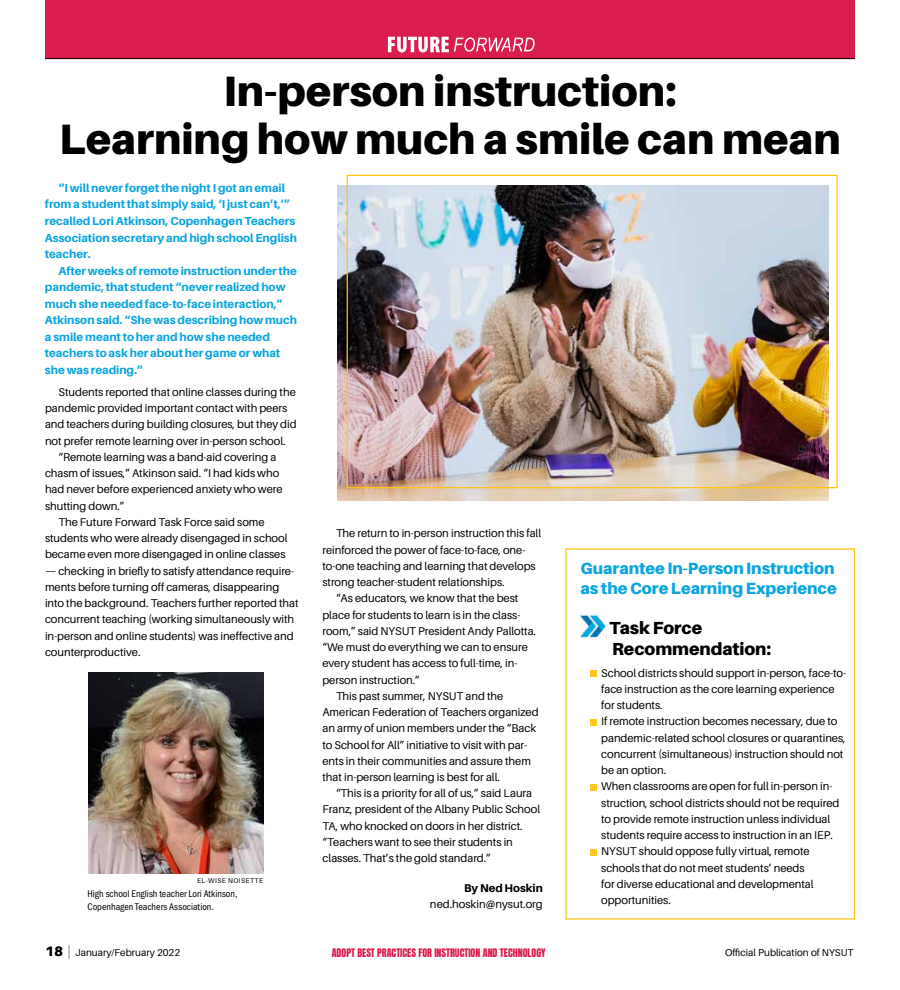
<style>
.page{position:relative;width:900px;height:990px;background:#fff}
.page>*{position:absolute;margin:0;border:0;box-sizing:border-box;transform-origin:0 0}
.t1{font:900 42.5px/47.5px "Aileron";color:#000;text-align:center}
.t2{font:900 17.5px/21.2px "Aileron";letter-spacing:-.005em;color:#000}
.t3{font:900 16.25px/20px "Aileron";letter-spacing:-.005em;color:#0ea5df}
.t4{font:800 11.5px/16.5px "Aileron";letter-spacing:-.005em;color:#0ea5df}
.t5{font:11.25px/16.2px "Aileron";letter-spacing:-.005em;color:#000}
.t6{font:800 11.25px "Aileron";color:#000}
.t7{font:10px/12.5px "Franklin Gothic URW Cond";color:#000}
.t8{font:10px "Aileron";color:#000}
.t9{font:10px "Anton";color:#db1c4e}
.t10{font:6.88px "Aileron";letter-spacing:.06em;color:#000}
.s1{font-weight:900;font-size:13.75px}
.s2{font-weight:100;font-size:13.75px}
</style>
<div class="page">
<img style="left:337px;top:185px;width:491px;height:316px">
<div style="left:347px;top:175px;width:491px;height:313px;border:1px solid #ffc415"></div>
<div style="left:45px;top:0;width:810px;height:59px;background:#db1c4e"></div>
<hr style="left:45px;top:58px;width:810px;height:1px;background:#000">
<svg style="left:388px;top:37px;width:147px;height:15px"></svg>
<img style="left:581px;top:614px;width:25px;height:25px">
<div style="left:591px;top:670px;width:6px;height:7px;background:#ffc621"></div>
<svg style="left:591px;top:719px;width:6px;height:6px"></svg>
<svg style="left:591px;top:784px;width:6px;height:6px"></svg>
<svg style="left:591px;top:849px;width:6px;height:6px"></svg>
<img style="left:89px;top:673px;width:174px;height:201px">
<h1 class="t1" style="left:59px;top:67px;width:783px">In-person instruction:<br>Learning how much a smile can mean</h1>
<p class="t4" style="left:45px;top:180px;width:254px;text-indent:14px">“I will never forget the night I got an email from a student that simply said, ‘I just can’t,’” recalled Lori Atkinson, Copenhagen Teachers Association secretary and high school English teacher.</p>
<p class="t4" style="left:45px;top:262px;width:254px;text-indent:14px">After weeks of remote instruction under the pandemic, that student “never realized how much she needed face-to-face interaction,” Atkinson said. “She was describing how much a smile meant to her and how she needed teachers to ask her about her game or what she was reading.”</p>
<p class="t5" style="left:58px;top:384px;width:239px">Students reported that online classes during the</p>
<p class="t5" style="left:45px;top:400px;width:244px">pandemic provided important contact with peers</p>
<p class="t5" style="left:45px;top:417px;width:253px">and teachers during building closures, but they did</p>
<p class="t5" style="left:45px;top:433px;width:242px">not prefer remote learning over in-person school.</p>
<p class="t5" style="left:58px;top:449px;width:219px">“Remote learning was a band-aid covering a</p>
<p class="t5" style="left:45px;top:465px;width:236px">chasm of issues,” Atkinson said. “I had kids who</p>
<p class="t5" style="left:45px;top:482px;width:239px">had never before experienced anxiety who were</p>
<p class="t5" style="left:45px;top:498px;width:81px">shutting down.”</p>
<p class="t5" style="left:58px;top:514px;width:208px">The Future Forward Task Force said some</p>
<p class="t5" style="left:45px;top:530px;width:244px">students who were already disengaged in school</p>
<p class="t5" style="left:45px;top:546px;width:242px">became even more disengaged in online classes</p>
<p class="t5" style="left:45px;top:563px;width:255px">— checking in briefly to satisfy attendance require&shy;ments before turning off cameras, disappearing into the background. Teachers further reported that concurrent teaching (working simultaneously with in-person and online students) was ineffective and counterproductive.</p>
<p class="t10" style="left:197px;top:877px;width:68px">EL-WISE NOISETTE</p>
<p class="t7" style="left:88px;top:887px;width:152px">High school English teacher Lori Atkinson,<br>Copenhagen Teachers Association.</p>
<p class="t5" style="left:336px;top:525px;width:207px">The return to in-person instruction this fall</p>
<p class="t5" style="left:323px;top:542px;width:204px">reinforced the power of face-to-face, one-</p>
<p class="t5" style="left:323px;top:558px;width:215px">to-one teaching and learning that develops</p>
<p class="t5" style="left:323px;top:574px;width:184px">strong teacher-student relationships.</p>
<p class="t5" style="left:336px;top:590px;width:184px">“As educators, we know that the best</p>
<p class="t5" style="left:323px;top:607px;width:199px">place for students to learn is in the class-</p>
<p class="t5" style="left:323px;top:623px;width:215px">room,” said NYSUT President Andy Pallotta.</p>
<p class="t5" style="left:323px;top:639px;width:207px">“We must do everything we can to ensure</p>
<p class="t5" style="left:323px;top:655px;width:197px">every student has access to full-time, in-</p>
<p class="t5" style="left:323px;top:672px;width:99px">person instruction.”</p>
<p class="t5" style="left:336px;top:688px;width:169px">This past summer, NYSUT and the</p>
<p class="t5" style="left:323px;top:704px;width:218px">American Federation of Teachers organized</p>
<p class="t5" style="left:323px;top:720px;width:215px">an army of union members under the “Back</p>
<p class="t5" style="left:323px;top:737px;width:206px">to School for All” initiative to visit with par-</p>
<p class="t5" style="left:323px;top:753px;width:210px">ents in their communities and assure them</p>
<p class="t5" style="left:323px;top:769px;width:179px">that in-person learning is best for all.</p>
<p class="t5" style="left:336px;top:785px;width:198px">“This is a priority for all of us,” said Laura</p>
<p class="t5" style="left:323px;top:802px;width:219px">Franz, president of the Albany Public School</p>
<p class="t5" style="left:323px;top:818px;width:202px">TA, who knocked on doors in her district.</p>
<p class="t5" style="left:323px;top:834px;width:192px">“Teachers want to see their students in</p>
<p class="t5" style="left:323px;top:850px;width:170px">classes. That’s the gold standard.”</p>
<p class="t6" style="left:464px;top:882px;width:80px">By Ned Hoskin</p>
<p class="t5" style="left:430px;top:897px;width:114px">ned.hoskin@nysut.org</p>
<h3 class="t3" style="left:581px;top:559px;width:258px">Guarantee In-Person Instruction as the Core Learning Experience</h3>
<h2 class="t2" style="left:609px;top:617px;width:163px">Task Force<br>Recommendation:</h2>
<p class="t5" style="left:601px;top:665px;width:246px">School districts should support in-person, face-to&shy;face instruction as the core learning experience for students.<br>If remote instruction becomes necessary, due to pandemic-related school closures or quarantines, concurrent (simultaneous) instruction should not be an option.<br>When classrooms are open for full in-person in&shy;struction, school districts should not be required to provide remote instruction unless individual students require access to instruction in an IEP.<br>NYSUT should oppose fully virtual, remote schools that do not meet students’ needs<br>for diverse educational and developmental opportunities.</p>
<p class="t8" style="left:45px;top:947px;width:137px"><span class="s1">18</span> <span class="s2">|</span> January/February 2022</p>
<p class="t8" style="left:725px;top:947px;width:130px">Official Publication of NYSUT</p>
<p class="t9" style="left:332px;top:947px;width:215px">ADOPT BEST PRACTICES FOR INSTRUCTION AND TECHNOLOGY</p>
</div>
